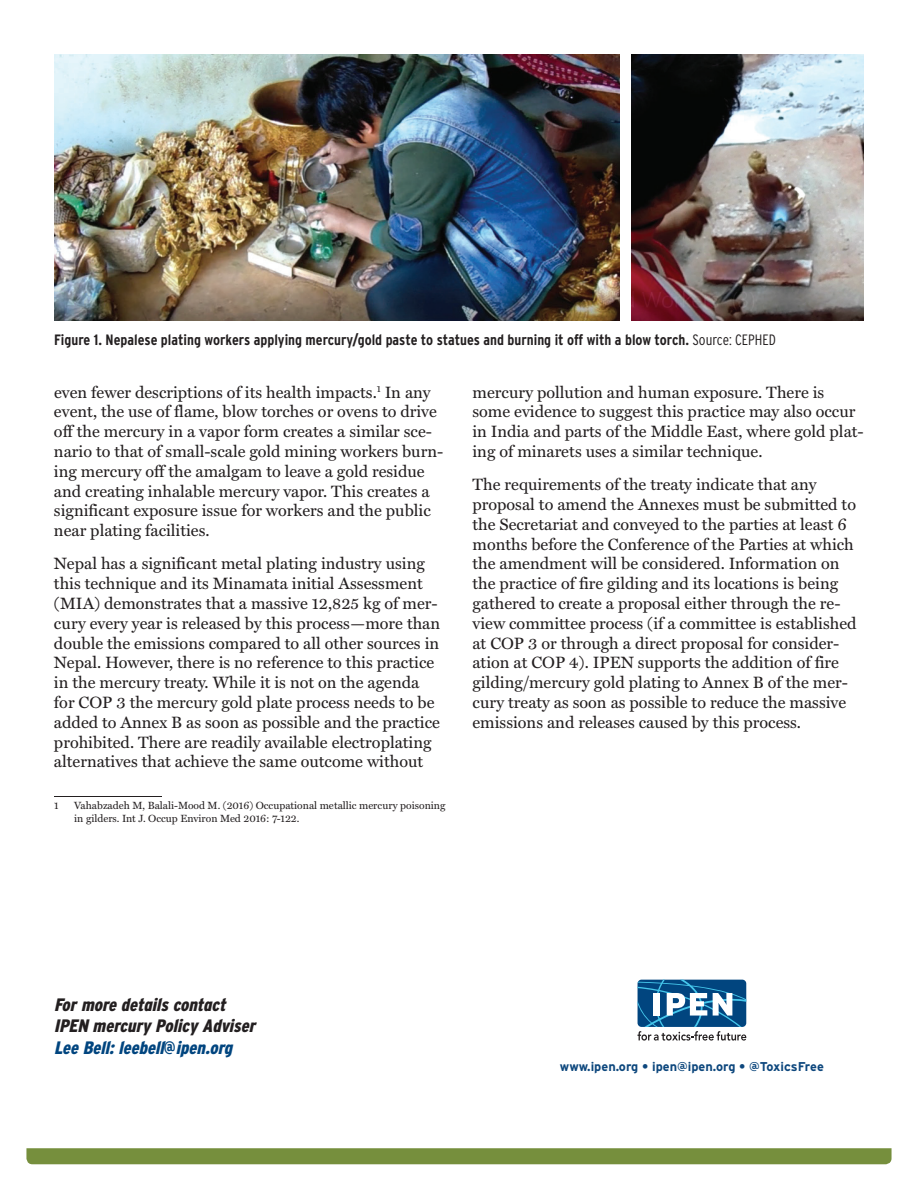
<style>
.page{position:relative;width:918px;height:1188px;background:#fff}
.page>*{position:absolute;margin:0;border:0;box-sizing:border-box;transform-origin:0 0}
.t1{font:italic 900 condensed 18px/21.6px "Interstate";color:#231f20}
.t2{font:italic 900 condensed 18px "Interstate";color:#01457f}
.t3{font:16.5px/19.8px "Miller Text";color:#231f20}
.t4{font:700 condensed 15px "Interstate";color:#231f20}
.t5{font:700 12.75px "Interstate";color:#0d477d}
.t6{font:10.5px/12.6px "Miller Text";color:#231f20}
.s1{font-weight:300}
</style>
<div class="page">
<hr style="left:54px;top:796px;width:108px;height:1px;background:#231f20">
<div style="left:26px;top:1148px;width:866px;height:16px;background:#768f3d"></div>
<svg style="left:638px;top:980px;width:108px;height:61px"></svg>
<img style="left:54px;top:54px;width:565px;height:266px">
<img style="left:632px;top:54px;width:232px;height:266px">
<p class="t4" style="left:54px;top:331px;width:723px">Figure 1. Nepalese plating workers applying mercury/gold paste to statues and burning it off with a blow torch. <span class="s1">Source: CEPHED</span></p>
<p class="t3" style="left:54px;top:382px;width:391px">even fewer descriptions of its health impacts.<sup>1</sup> In any event, the use of flame, blow torches or ovens to drive off the mercury in a vapor form creates a similar sce&shy;nario to that of small-scale gold mining workers burn&shy;ing mercury off the amalgam to leave a gold residue and creating inhalable mercury vapor. This creates a significant exposure issue for workers and the public near plating facilities.</p>
<p class="t3" style="left:54px;top:554px;width:388px">Nepal has a significant metal plating industry using this technique and its Minamata initial Assessment (MIA) demonstrates that a massive 12,825 kg of mer&shy;cury every year is released by this process—more than double the emissions compared to all other sources in Nepal. However, there is no reference to this practice in the mercury treaty. While it is not on the agenda for COP 3 the mercury gold plate process needs to be added to Annex B as soon as possible and the practice prohibited. There are readily available electroplating alternatives that achieve the same outcome without</p>
<p class="t6" style="left:54px;top:799px;width:6px">1</p>
<p class="t6" style="left:74px;top:799px;width:373px">Vahabzadeh M, Balali-Mood M. (2016) Occupational metallic mercury poisoning in gilders. Int J. Occup Environ Med 2016: 7-122.</p>
<p class="t3" style="left:472px;top:382px;width:393px">mercury pollution and human exposure. There is some evidence to suggest this practice may also occur in India and parts of the Middle East, where gold plat&shy;ing of minarets uses a similar technique.</p>
<p class="t3" style="left:472px;top:475px;width:386px">The requirements of the treaty indicate that any proposal to amend the Annexes must be submitted to the Secretariat and conveyed to the parties at least 6 months before the Conference of the Parties at which the amendment will be considered. Information on the practice of fire gilding and its locations is being gathered to create a proposal either through the re&shy;view committee process (if a committee is established at COP 3 or through a direct proposal for consider&shy;ation at COP 4). IPEN supports the addition of fire gilding/mercury gold plating to Annex B of the mer&shy;cury treaty as soon as possible to reduce the massive emissions and releases caused by this process.</p>
<p class="t1" style="left:54px;top:994px;width:203px">For more details contact<br>IPEN mercury Policy Adviser</p>
<p class="t2" style="left:54px;top:1038px;width:180px">Lee Bell: leebell@ipen.org</p>
<p class="t5" style="left:560px;top:1059px;width:266px">www.ipen.org • ipen@ipen.org • @ToxicsFree</p>
</div>
